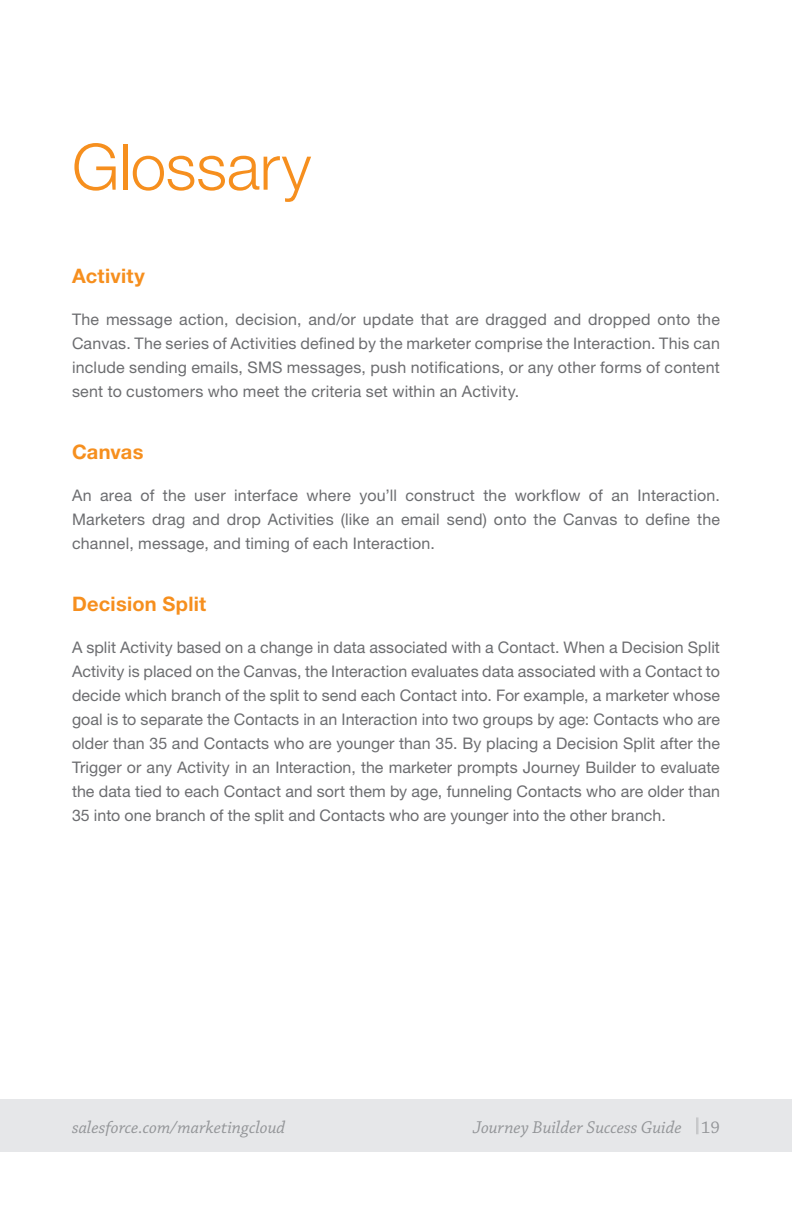
<style>
.page{position:relative;width:792px;height:1224px;background:#fff}
.page>*{position:absolute;margin:0;border:0;box-sizing:border-box;transform-origin:0 0}
.t1{font:300 64px "Helvetica Neue LT Std";letter-spacing:-.005em;color:#f68f1e}
.t2{font:700 20px "Helvetica Neue LT Std";letter-spacing:.015em;color:#f68f1e}
.t3{font:italic 18px "Chaparral Pro";color:#939598}
.t4{font:16px/24px "Helvetica Neue LT Std";letter-spacing:.01em;color:#6c6d70;text-align:justify}
.s1{font-style:normal}
</style>
<div class="page">
<div style="left:0;top:1100px;width:792px;height:52px;background:#e6e7e9"></div>
<svg style="left:696px;top:1117px;width:2px;height:17px"></svg>
<h1 class="t1" style="left:72px;top:128px;width:241px">Glossary</h1>
<p class="t2" style="left:72px;top:263px;width:74px">Activity</p>
<p class="t4" style="left:72px;top:307px;width:650px">The message action, decision, and/or update that are dragged and dropped onto the Canvas. The series of Activities defined by the marketer comprise the Interaction. This can include sending emails, SMS messages, push notifications, or any other forms of content sent to customers who meet the criteria set within an Activity.</p>
<p class="t2" style="left:72px;top:440px;width:73px">Canvas</p>
<p class="t4" style="left:72px;top:483px;width:650px">An area of the user interface where you’ll construct the workflow of an Interaction.<br>Marketers drag and drop Activities (like an email send) onto the Canvas to define the channel, message, and timing of each Interaction.</p>
<p class="t2" style="left:72px;top:592px;width:136px">Decision Split</p>
<p class="t4" style="left:72px;top:636px;width:650px">A split Activity based on a change in data associated with a Contact. When a Decision Split Activity is placed on the Canvas, the Interaction evaluates data associated with a Contact to decide which branch of the split to send each Contact into. For example, a marketer whose goal is to separate the Contacts in an Interaction into two groups by age: Contacts who are older than 35 and Contacts who are younger than 35. By placing a Decision Split after the Trigger or any Activity in an Interaction, the marketer prompts Journey Builder to evaluate the data tied to each Contact and sort them by age, funneling Contacts who are older than 35 into one branch of the split and Contacts who are younger into the other branch.</p>
<p class="t3" style="left:72px;top:1117px;width:215px">salesforce.com/marketingcloud</p>
<p class="t3" style="left:473px;top:1117px;width:249px">Journey Builder Success Guide <span class="s1">19</span></p>
</div>
